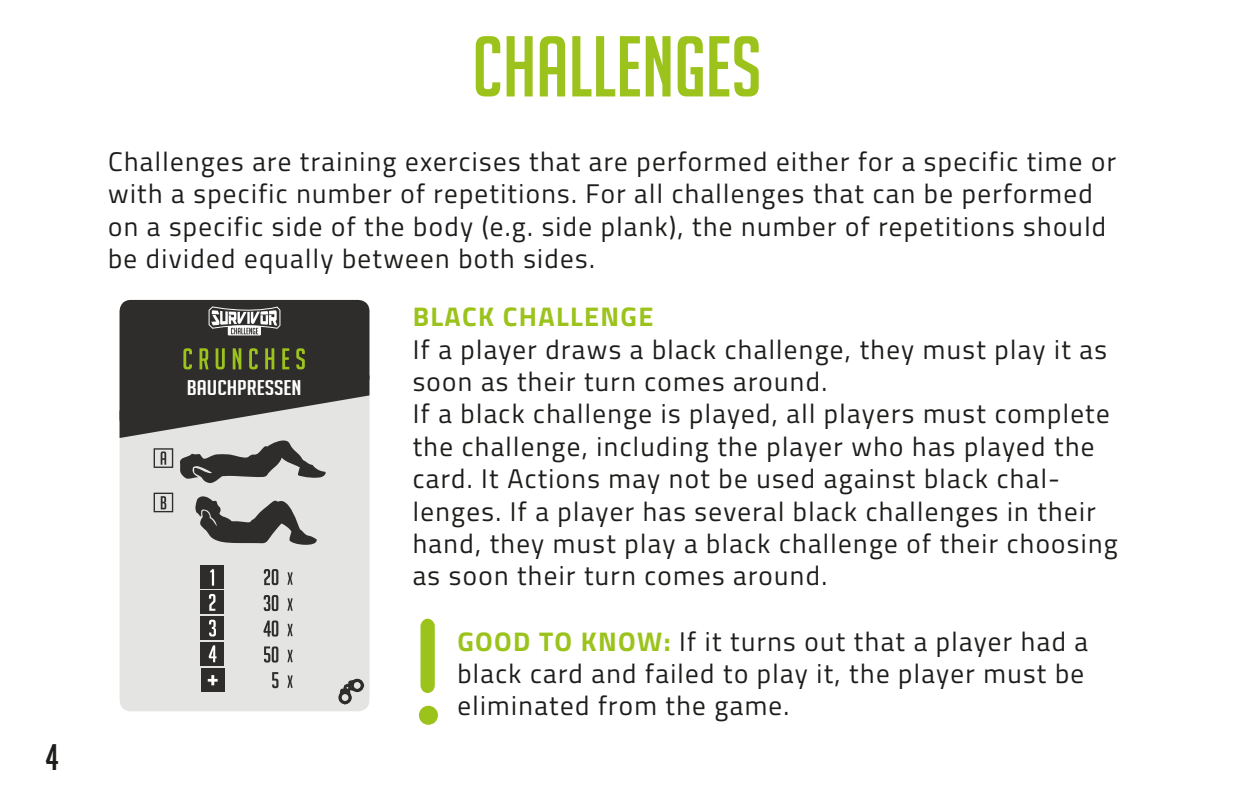
<style>
.page{position:relative;width:1234px;height:808px;background:#fff}
.page>*{position:absolute;margin:0;border:0;box-sizing:border-box;transform-origin:0 0}
.t1{font:157.5px "Chalkboard";color:#9bc31c}
.t2{font:84px "Big Noodle Titling";color:#9bc31c}
.t3{font:36px "Big Noodle Titling";color:#1d1d1b}
.t4{font:27px/32.4px "Titillium Web";letter-spacing:.05em;color:#1d1d1b}
.t5{font:700 27px "Titillium Web";letter-spacing:.05em;color:#9bc31c}
.t6{font:20.7px "Big Noodle Titling";color:#fff;scale:1.26 1}
.s1{font-weight:700;color:#9bc31c}
</style>
<div class="page">
<div style="left:119px;top:300px;width:250px;height:411px;background:#e4e4e3;border-radius:11px"></div>
<svg style="left:287px;top:572px;width:5px;height:13px"></svg>
<svg style="left:264px;top:569px;width:14px;height:16px"></svg>
<svg style="left:287px;top:624px;width:5px;height:12px"></svg>
<svg style="left:263px;top:620px;width:15px;height:16px"></svg>
<svg style="left:287px;top:598px;width:5px;height:13px"></svg>
<svg style="left:263px;top:595px;width:15px;height:16px"></svg>
<svg style="left:287px;top:650px;width:5px;height:12px"></svg>
<svg style="left:264px;top:646px;width:14px;height:16px"></svg>
<svg style="left:287px;top:675px;width:5px;height:13px"></svg>
<svg style="left:272px;top:672px;width:6px;height:16px"></svg>
<svg style="left:195px;top:496px;width:122px;height:49px"></svg>
<div style="left:201px;top:565px;width:23px;height:23px;background:#2e2d2c"></div>
<svg style="left:210px;top:569px;width:4px;height:17px"></svg>
<div style="left:201px;top:591px;width:23px;height:23px;background:#2e2d2c"></div>
<svg style="left:209px;top:594px;width:6px;height:17px"></svg>
<div style="left:201px;top:616px;width:23px;height:24px;background:#2e2d2c"></div>
<svg style="left:209px;top:620px;width:7px;height:16px"></svg>
<div style="left:201px;top:642px;width:23px;height:23px;background:#2e2d2c"></div>
<svg style="left:208px;top:645px;width:8px;height:17px"></svg>
<div style="left:201px;top:668px;width:23px;height:24px;background:#2e2d2c"></div>
<svg style="left:208px;top:675px;width:9px;height:10px"></svg>
<svg style="left:339px;top:679px;width:24px;height:25px"></svg>
<svg style="left:119px;top:300px;width:250px;height:186px"></svg>
<div style="left:154px;top:448px;width:19px;height:20px;border:1px solid #2e2d2c"></div>
<svg style="left:161px;top:496px;width:5px;height:13px"></svg>
<div style="left:154px;top:493px;width:19px;height:19px;border:1px solid #2e2d2c"></div>
<h3 class="t3" style="left:45px;top:738px;width:15px">4</h3>
<h2 class="t2" style="left:472px;top:21px;width:291px">CHALLENGES</h2>
<p class="t4" style="left:108px;top:144px;width:1009px">Challenges are training exercises that are performed either for a specific time or with a specific number of repetitions. For all challenges that can be performed on a specific side of the body (e.g. side plank), the number of repetitions should be divided equally between both sides.</p>
<p class="t6" style="left:187px;top:376px;width:93px">BAUCHPRESSEN</p>
<p class="t5" style="left:412px;top:296px;width:242px">BLACK CHALLENGE</p>
<p class="t4" style="left:412px;top:332px;width:706px">If a player draws a black challenge, they must play it as soon as their turn comes around.<br>If a black challenge is played, all players must complete the challenge, including the player who has played the card. It Actions may not be used against black chal&shy;lenges. If a player has several black challenges in their hand, they must play a black challenge of their choosing as soon their turn comes around.</p>
<h1 class="t1" style="left:407px;top:578px;width:42px">!</h1>
<p class="t4" style="left:457px;top:624px;width:632px"><span class="s1">GOOD TO KNOW:</span> If it turns out that a player had a black card and failed to play it, the player must be</p>
<p class="t4" style="left:457px;top:688px;width:333px">eliminated from the game.</p>
</div>
